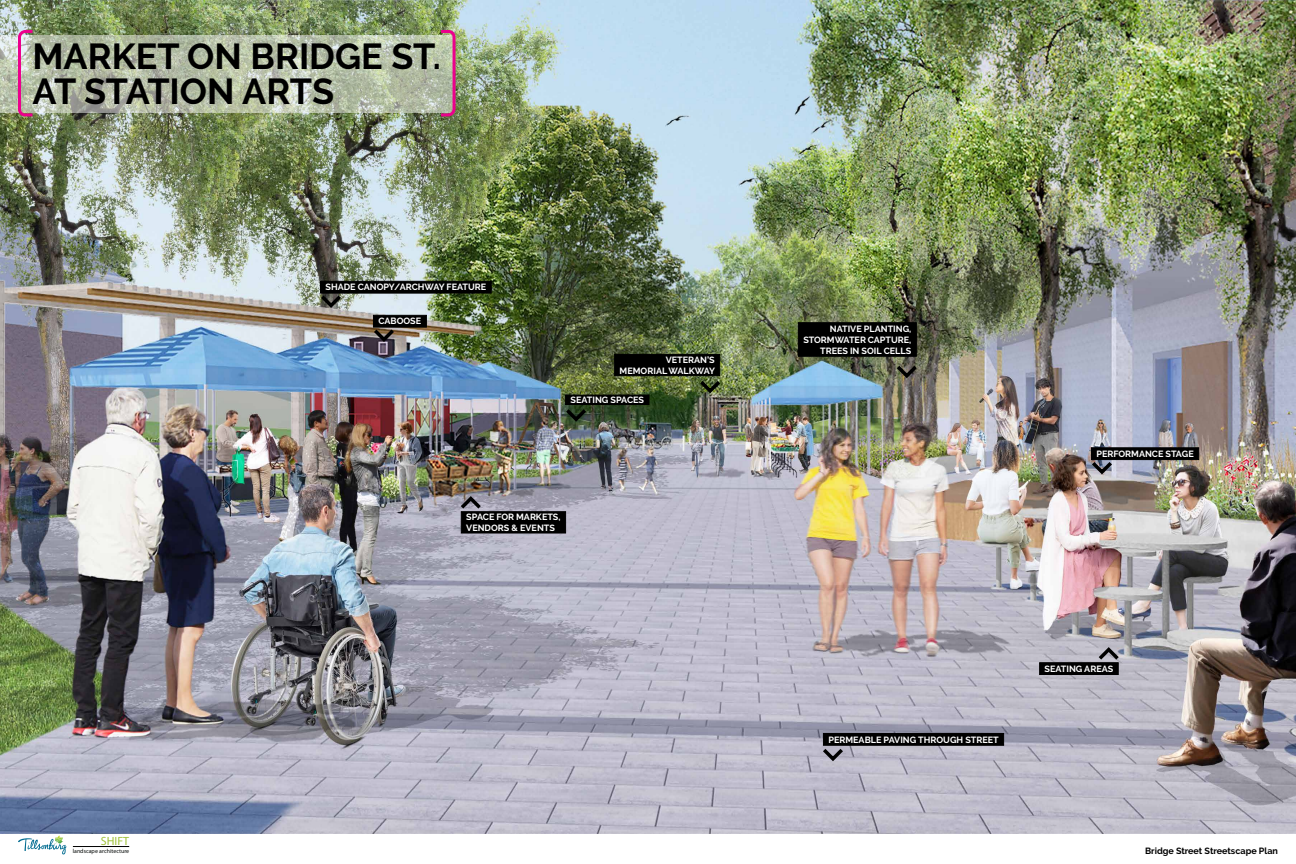
<style>
.page{position:relative;width:1296px;height:864px;background:#fff}
.page>*{position:absolute;margin:0;border:0;box-sizing:border-box;transform-origin:0 0}
.t1{font:700 36px/35px "Raleway";color:#000}
.t2{font:11.95px "Myriad Pro";color:#a0c23b}
.t3{font:700 9px/10.8px "Raleway";color:#fff;text-align:right}
.t4{font:700 9px "Raleway";color:#000}
.t5{font:5.95px "Myriad Pro";color:#060a08}
</style>
<div class="page">
<img style="left:0;top:0;width:1296px;height:833px">
<svg style="left:0;top:35px;width:438px;height:77px;background:#b8c0aa"></svg>
<img style="left:1088px;top:447px;width:112px;height:30px">
<img style="left:562px;top:353px;width:162px;height:71px">
<svg style="left:1039px;top:645px;width:83px;height:31px;background:#6b6a70"></svg>
<svg style="left:819px;top:732px;width:186px;height:32px;background:#6f6e77"></svg>
<svg style="left:457px;top:494px;width:110px;height:40px;background:#49484f"></svg>
<img style="left:797px;top:322px;width:124px;height:59px">
<img style="left:317px;top:280px;width:175px;height:64px">
<hr style="left:73px;top:846px;width:56px;height:1px;background:#000">
<svg style="left:18px;top:835px;width:49px;height:19px"></svg>
<svg style="left:16px;top:28px;width:19px;height:90px;background:#c5a2ab"></svg>
<svg style="left:438px;top:28px;width:19px;height:90px;background:#b79796"></svg>
<h1 class="t1" style="left:32px;top:39px;width:410px">MARKET ON BRIDGE ST.<br>AT STATION ARTS</h1>
<p class="t3" style="left:326px;top:282px;width:162px">SHADE CANOPY/ARCHWAY FEATURE</p>
<p class="t3" style="left:378px;top:316px;width:44px">CABOOSE</p>
<p class="t3" style="left:620px;top:354px;width:97px">VETERAN’S<br>MEMORIAL WALKWAY</p>
<p class="t3" style="left:571px;top:394px;width:75px">SEATING SPACES</p>
<p class="t3" style="left:466px;top:512px;width:96px;text-align:left">SPACE FOR MARKETS,<br>VENDORS &amp; EVENTS</p>
<h2 class="t2" style="left:101px;top:834px;width:30px">SHIFT</h2>
<p class="t5" style="left:73px;top:847px;width:58px">landscape architecture</p>
<p class="t3" style="left:803px;top:323px;width:109px">NATIVE PLANTING,<br>STORMWATER CAPTURE,<br>TREES IN SOIL CELLS</p>
<p class="t3" style="left:1096px;top:448px;width:99px">PERFORMANCE STAGE</p>
<p class="t3" style="left:828px;top:734px;width:172px">PERMEABLE PAVING THROUGH STREET</p>
<p class="t3" style="left:1045px;top:663px;width:70px">SEATING AREAS</p>
<p class="t4" style="left:1145px;top:846px;width:134px">Bridge Street Streetscape Plan</p>
</div>
